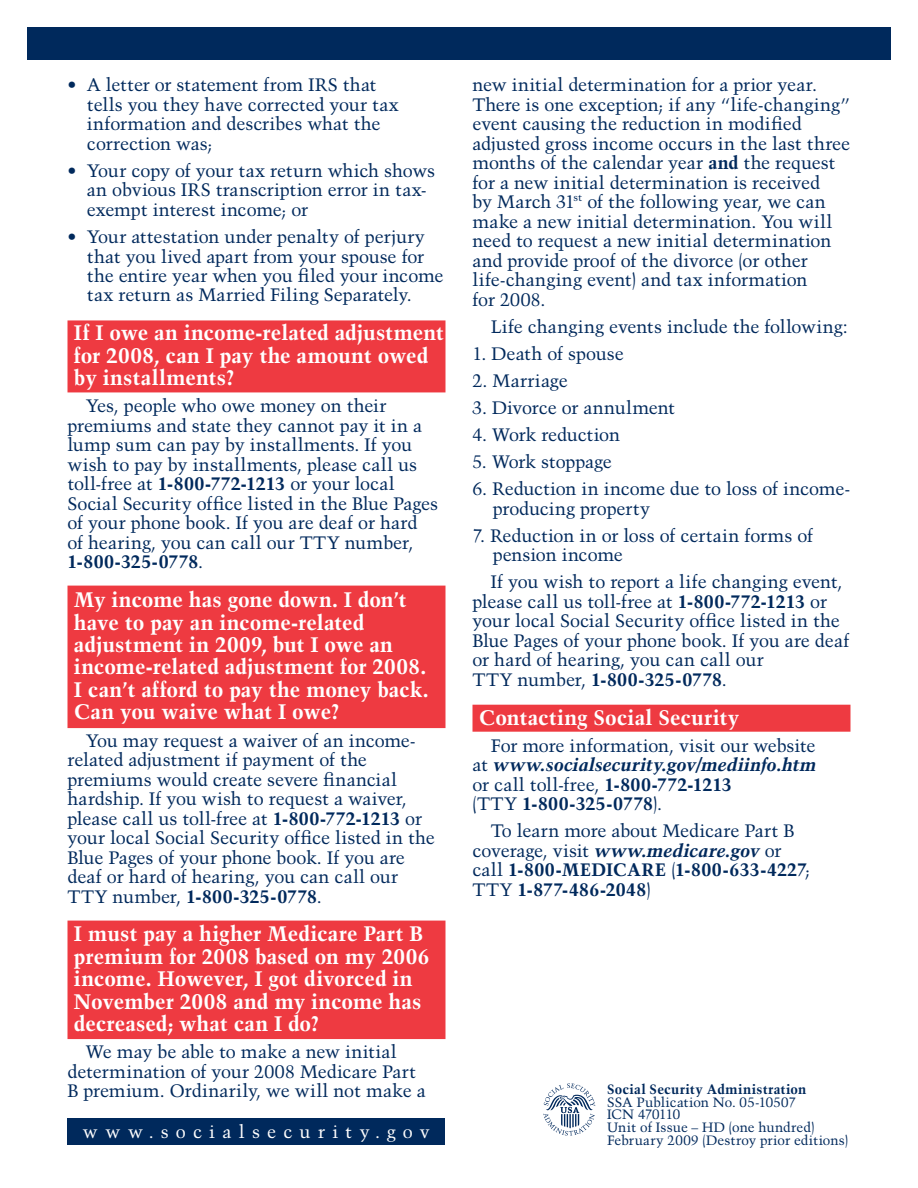
<style>
.page{position:relative;width:918px;height:1188px;background:#fff}
.page>*{position:absolute;margin:0;border:0;box-sizing:border-box;transform-origin:0 0}
.Header_6_lines{font:700 21px/22.5px "Trump Mediaeval";letter-spacing:-.005em;color:#fff}
.Header_5_lines{font:700 21px/22.5px "Trump Mediaeval";color:#fff}
.Header_3_lines{font:700 21px/22.5px "Trump Mediaeval";color:#fff}
.Header_1_line{font:700 21px "Trump Mediaeval";letter-spacing:.005em;color:#fff}
.Paragraph{font:18px/19.5px "Trump Mediaeval";letter-spacing:-.005em;color:#00295c}
._1st_bullet_list{font:18px/19.5px "Trump Mediaeval";letter-spacing:-.01em;color:#00295c}
.Paragraph-2{font:700 18px/19.5px "Trump Mediaeval";letter-spacing:.01em;color:#00295c}
.t1{font:18px "Trump Mediaeval";letter-spacing:.4em;color:#fff}
.Paragraph-3{font:18px "Trump Mediaeval";letter-spacing:.015em;color:#00295c}
.Pub_info{font:13.5px "Trump Mediaeval";letter-spacing:.005em;color:#00295c}
.Pub_info-2{font:700 13.5px "Trump Mediaeval";letter-spacing:.02em;color:#00295c}
.Pub_info-3{font:13.5px "Trump Mediaeval";letter-spacing:-.04em;color:#00295c}
.s1{font-weight:700}
.s2{font-weight:700;font-style:italic}
.s3{font-weight:400}
</style>
<div class="page">
<div style="left:27px;top:27px;width:864px;height:32px;background:#00295c"></div>
<svg style="left:543px;top:1083px;width:52px;height:53px"></svg>
<div style="left:68px;top:1118px;width:378px;height:27px;background:#00295c"></div>
<div style="left:472px;top:705px;width:378px;height:27px;background:#ee3a41"></div>
<div style="left:68px;top:320px;width:378px;height:72px;background:#ee3a41"></div>
<div style="left:68px;top:586px;width:378px;height:142px;background:#ee3a41"></div>
<div style="left:68px;top:921px;width:378px;height:118px;background:#ee3a41"></div>
<p class="_1st_bullet_list" style="left:87px;top:75px;width:314px;text-indent:-19px">• A letter or statement from IRS that tells you they have corrected your tax information and describes what the correction was;</p>
<p class="_1st_bullet_list" style="left:87px;top:161px;width:350px;text-indent:-19px">• Your copy of your tax return which shows an obvious IRS transcription error in tax&shy;exempt interest income; or</p>
<p class="_1st_bullet_list" style="left:87px;top:227px;width:358px;text-indent:-19px">• Your attestation under penalty of perjury that you lived apart from your spouse for the entire year when you filed your income tax return as Married Filing Separately.</p>
<p class="Header_3_lines" style="left:74px;top:321px;width:372px">If I owe an income-related adjustment for 2008, can I pay the amount owed by installments?</p>
<p class="Paragraph" style="left:68px;top:396px;width:372px;text-indent:18px">Yes, people who owe money on their premiums and state they cannot pay it in a lump sum can pay by installments. If you wish to pay by installments, please call us toll-free at <span class="s1">1-800-772-1213</span> or your local Social Security office listed in the Blue Pages of your phone book. If you are deaf or hard<br>of hearing, you can call our TTY number, <span class="s1">1-800-325-0778</span>.</p>
<p class="Header_6_lines" style="left:74px;top:588px;width:356px">My income has gone down. I don’t have to pay an income-related adjustment in 2009, but I owe an income-related adjustment for 2008.<br>I can’t afford to pay the money back.<br>Can you waive what I owe?</p>
<p class="Paragraph" style="left:67px;top:730px;width:369px;text-indent:18px">You may request a waiver of an income&shy;related adjustment if payment of the premiums would create severe financial hardship. If you wish to request a waiver, please call us toll-free at <span class="s1">1-800-772-1213</span> or your local Social Security office listed in the Blue Pages of your phone book. If you are deaf or hard of hearing, you can call our TTY number, <span class="s1">1-800-325-0778</span>.</p>
<p class="Header_5_lines" style="left:74px;top:922px;width:357px">I must pay a higher Medicare Part B premium for 2008 based on my 2006 income. However, I got divorced in<br>November 2008 and my income has decreased; what can I do?</p>
<p class="Paragraph" style="left:68px;top:1042px;width:360px;text-align:center">We may be able to make a new initial determination of your 2008 Medicare Part<br>B premium. Ordinarily, we will not make a</p>
<p class="t1" style="left:83px;top:1121px;width:348px">www.socialsecurity.gov</p>
<p class="Paragraph" style="left:472px;top:75px;width:379px">new initial determination for a prior year.<br>There is one exception; if any “life-changing” event causing the reduction in modified adjusted gross income occurs in the last three months of the calendar year <span class="s1">and</span> the request for a new initial determination is received<br>by March 31<sup>st</sup> of the following year, we can make a new initial determination. You will need to request a new initial determination and provide proof of the divorce (or other life-changing event) and tax information<br>for 2008.</p>
<p class="Paragraph" style="left:491px;top:317px;width:359px">Life changing events include the following:</p>
<p class="Paragraph" style="left:472px;top:344px;width:153px">1. Death of spouse</p>
<p class="Paragraph-3" style="left:472px;top:370px;width:97px">2. Marriage</p>
<p class="Paragraph" style="left:472px;top:398px;width:204px">3. Divorce or annulment</p>
<p class="Paragraph" style="left:472px;top:425px;width:149px">4. Work reduction</p>
<p class="Paragraph" style="left:472px;top:452px;width:141px">5. Work stoppage</p>
<p class="Paragraph" style="left:493px;top:479px;width:359px;text-indent:-20px">6. Reduction in income due to loss of income&shy;producing property</p>
<p class="Paragraph" style="left:493px;top:526px;width:322px;text-indent:-20px">7. Reduction in or loss of certain forms of pension income</p>
<p class="Paragraph" style="left:472px;top:572px;width:378px;text-indent:18px">If you wish to report a life changing event, please call us toll-free at <span class="s1">1-800-772-1213</span> or your local Social Security office listed in the Blue Pages of your phone book. If you are deaf or hard of hearing, you can call our<br>TTY number, <span class="s1">1-800-325-0778</span>.</p>
<p class="Header_1_line" style="left:479px;top:704px;width:262px">Contacting Social Security</p>
<p class="Paragraph" style="left:472px;top:735px;width:345px;text-align:right">For more information, visit our website at <span class="s2">www.socialsecurity.gov/mediinfo.htm</span></p>
<p class="Paragraph-2" style="left:472px;top:774px;width:261px"><span class="s3">or call toll-free,</span> 1-800-772-1213 <span class="s3">(TTY</span> 1-800-325-0778<span class="s3">).</span></p>
<p class="Paragraph" style="left:472px;top:821px;width:339px;text-indent:18px">To learn more about Medicare Part B coverage, visit <span class="s2">www.medicare.gov</span> or call <span class="s1">1-800-MEDICARE</span> (<span class="s1">1-800-633-4227</span>; TTY <span class="s1">1-877-486-2048</span>)</p>
<p class="Pub_info-2" style="left:607px;top:1081px;width:201px">Social Security Administration</p>
<p class="Pub_info" style="left:607px;top:1094px;width:190px">SSA Publication No. 05-10507</p>
<p class="Pub_info-3" style="left:607px;top:1107px;width:75px">ICN 470110</p>
<p class="Pub_info" style="left:607px;top:1119px;width:209px">Unit of Issue – HD (one hundred)</p>
<p class="Pub_info" style="left:607px;top:1132px;width:243px">February 2009 (Destroy prior editions)</p>
</div>
